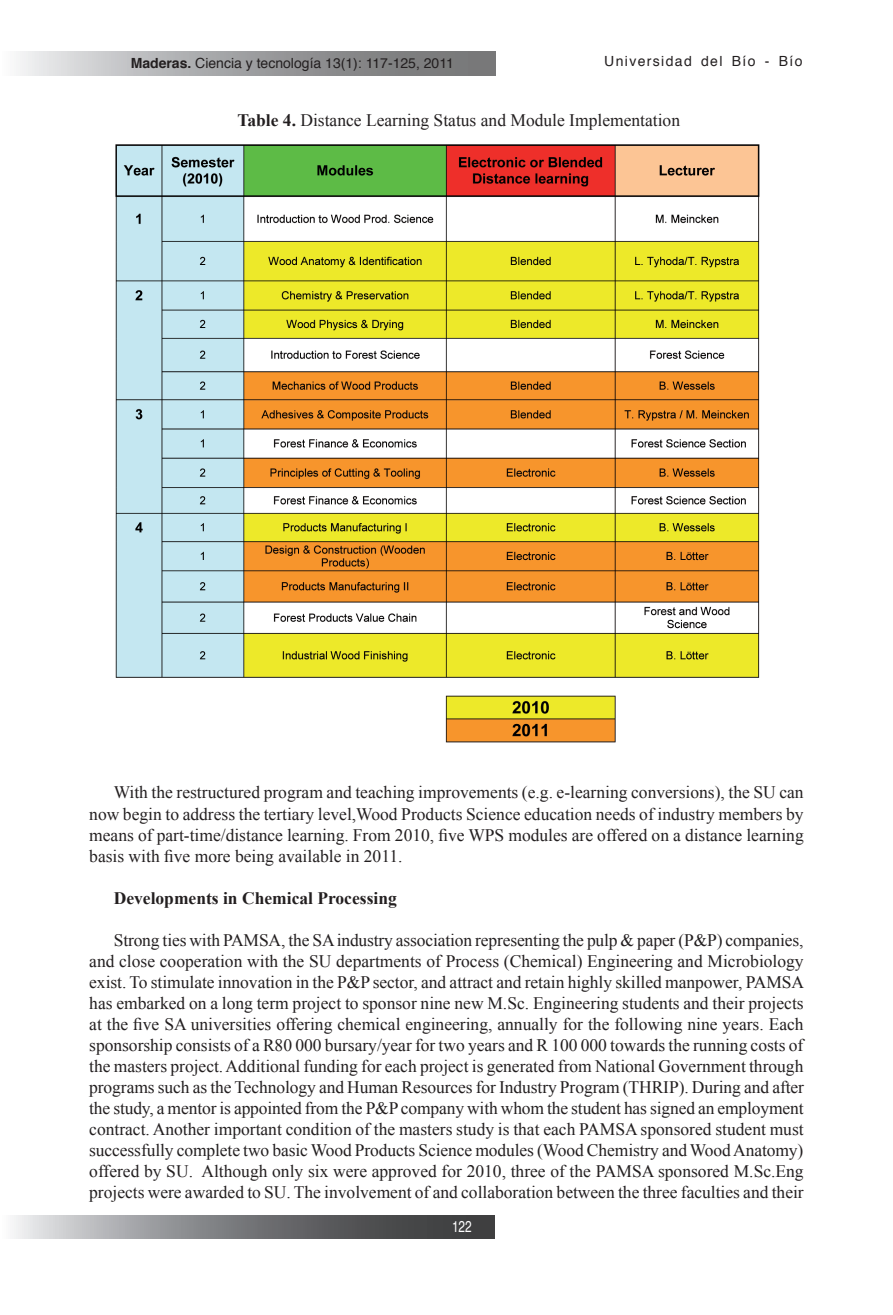
<style>
.page{position:relative;width:893px;height:1315px;background:#fff}
.page>*{position:absolute;margin:0;border:0;box-sizing:border-box;transform-origin:0 0}
.t1{font:17.5px/21px "Times New Roman";color:#231f20;text-align:justify}
.t2{font:700 17.5px "Times New Roman";color:#231f20}
.t3{font:15.75px "Helvetica";color:#fff;scale:.75 1}
.t4{font:14px "Helvetica";color:#231f20}
.t5{font:14px "Helvetica";letter-spacing:.095em;color:#231f20}
.s1{font-weight:700}
</style>
<div class="page">
<svg style="left:14px;top:1215px;width:481px;height:24px;background:#7d7e80"></svg>
<svg style="left:18px;top:51px;width:477px;height:24px;background:#a3a4a5"></svg>
<img style="left:115px;top:144px;width:645px;height:599px">
<p class="t4" style="left:131px;top:52px;width:325px"><span class="s1">Maderas.</span> Ciencia y tecnología 13(1): 117-125, 2011</p>
<p class="t5" style="left:604px;top:51px;width:200px">Universidad del Bío - Bío</p>
<p class="t1" style="left:237px;top:110px;width:444px"><span class="s1">Table 4.</span> Distance Learning Status and Module Implementation</p>
<p class="t1" style="left:89px;top:782px;width:716px;text-indent:24px">With the restructured program and teaching improvements (e.g. e-learning conversions), the SU can now begin to address the tertiary level,Wood Products Science education needs of industry members by means of part-time/distance learning. From 2010, five WPS modules are offered on a distance learning basis with five more being available in 2011.</p>
<p class="t2" style="left:114px;top:885px;width:285px">Developments in Chemical Processing</p>
<p class="t1" style="left:89px;top:929px;width:716px;text-indent:24px">Strong ties with PAMSA, the SA industry association representing the pulp &amp; paper (P&amp;P) companies, and close cooperation with the SU departments of Process (Chemical) Engineering and Microbiology exist. To stimulate innovation in the P&amp;P sector, and attract and retain highly skilled manpower, PAMSA has embarked on a long term project to sponsor nine new M.Sc. Engineering students and their projects at the five SA universities offering chemical engineering, annually for the following nine years. Each sponsorship consists of a R80 000 bursary/year for two years and R 100 000 towards the running costs of the masters project. Additional funding for each project is generated from National Government through programs such as the Technology and Human Resources for Industry Program (THRIP). During and after the study, a mentor is appointed from the P&amp;P company with whom the student has signed an employment contract. Another important condition of the masters study is that each PAMSA sponsored student must successfully complete two basic Wood Products Science modules (Wood Chemistry and Wood Anatomy) offered by SU. Although only six were approved for 2010, three of the PAMSA sponsored M.Sc.Eng projects were awarded to SU. The involvement of and collaboration between the three faculties and their</p>
<p class="t3" style="left:452px;top:1213px;width:28px">122</p>
</div>
